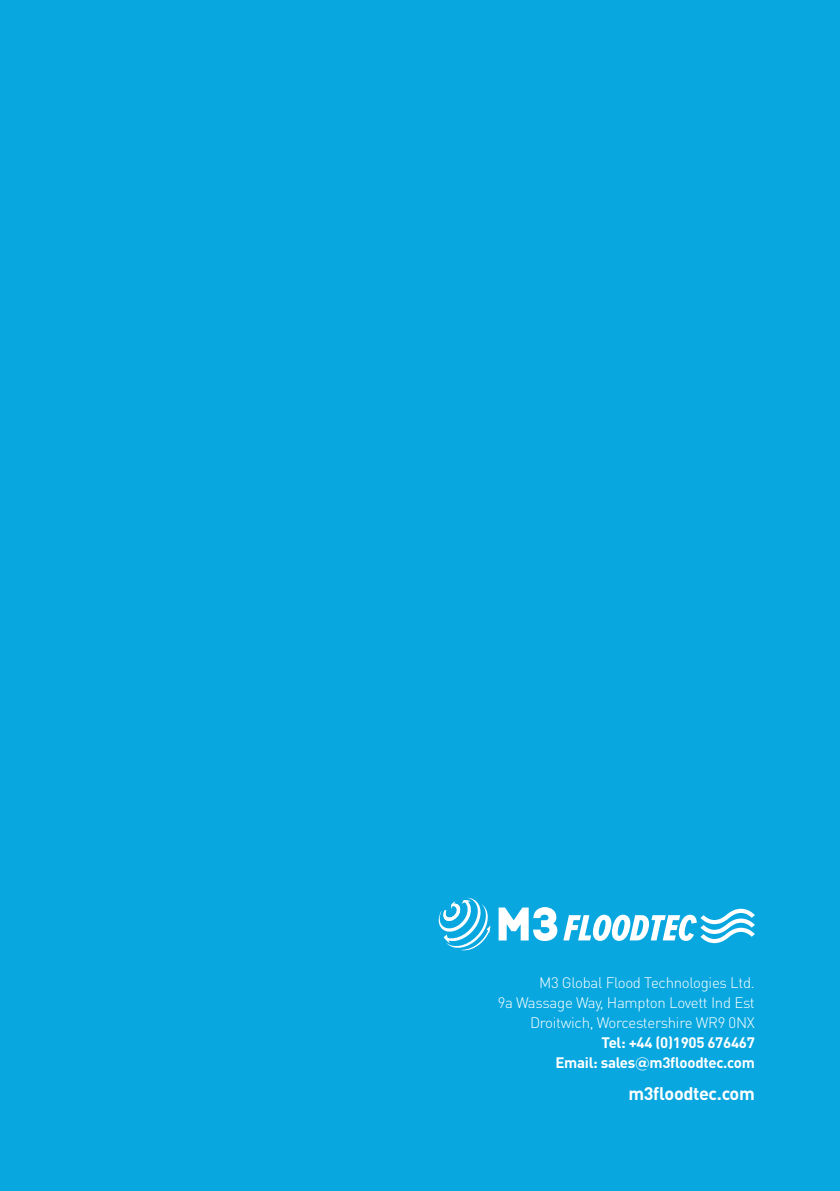
<style>
.page{position:relative;width:840px;height:1191px;background:#fff}
.page>*{position:absolute;margin:0;border:0;box-sizing:border-box;transform-origin:0 0}
.t1{font:700 18px "DIN Pro";letter-spacing:-.02em;color:#fff}
.t2{font:300 15px/20px "DIN Pro";letter-spacing:-.02em;color:#fff;text-align:right}
.t3{font:700 15px/20px "DIN Pro";letter-spacing:-.02em;color:#fff;text-align:right}
.s1{font-family:"Gotham"}
</style>
<div class="page">
<div style="left:0;top:0;width:839px;height:1191px;background:#08a7e0"></div>
<svg style="left:438px;top:897px;width:52px;height:54px"></svg>
<svg style="left:498px;top:907px;width:59px;height:34px"></svg>
<svg style="left:563px;top:908px;width:191px;height:35px"></svg>
<p class="t2" style="left:497px;top:972px;width:258px">M3 Global Flood Technologies Ltd.<br>9a Wassage Way, Hampton Lovett Ind Est<br>Droitwich, Worcestershire WR9 0NX</p>
<p class="t3" style="left:555px;top:1032px;width:201px">Tel: +44 (0)1905 676467<br>Email: sales<span class="s1">@</span>m3floodtec.com</p>
<p class="t1" style="left:628px;top:1081px;width:128px">m3floodtec.com</p>
</div>
